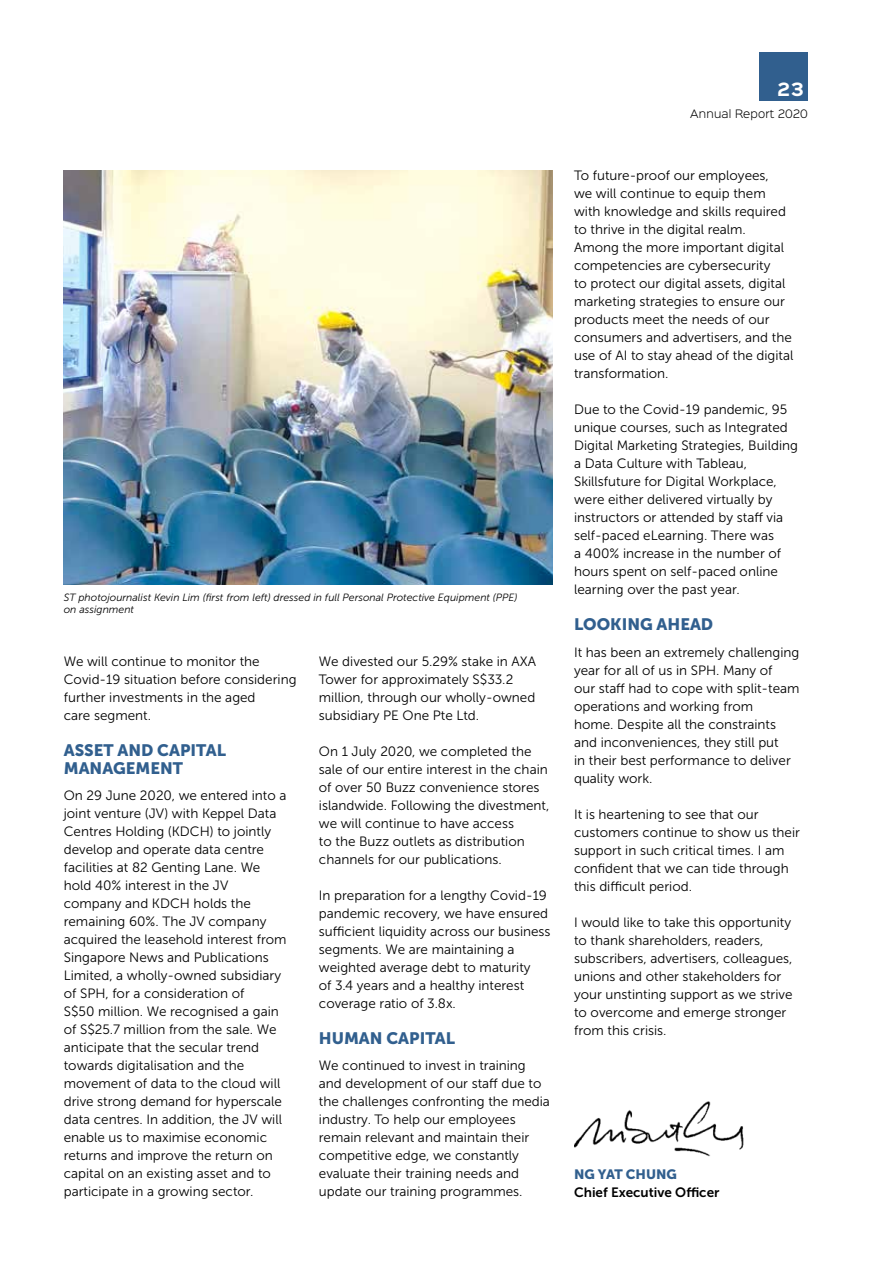
<style>
.page{position:relative;width:893px;height:1263px;background:#fff}
.page>*{position:absolute;margin:0;border:0;box-sizing:border-box;transform-origin:0 0}
.t1{font:16.5px/18px "Museo Sans 900";color:#315f8e}
.t2{font:700 16.5px "Sinkin Sans 700";color:#fff}
.t3{font:13.5px/18px "Museo Sans 300";color:#000}
.t4{font:13.5px "Museo Sans 700";color:#000}
.t5{font:13.5px "Museo Sans 900";color:#315f8e}
.t6{font:italic 10.5px/12.6px "Museo Sans 300";color:#000}
.t7{font:300 10.5px "Sinkin Sans 300";letter-spacing:.02em;color:#000}
</style>
<div class="page">
<img style="left:64px;top:170px;width:489px;height:414px">
<img style="left:574px;top:1102px;width:170px;height:55px">
<div style="left:759px;top:52px;width:49px;height:48px;background:#315f8e"></div>
<p class="t6" style="left:64px;top:591px;width:455px">ST photojournalist Kevin Lim (first from left) dressed in full Personal Protective Equipment (PPE) on assignment</p>
<p class="t3" style="left:64px;top:652px;width:234px">We will continue to monitor the<br>Covid-19 situation before considering further investments in the aged<br>care segment.</p>
<p class="t1" style="left:64px;top:741px;width:164px">ASSET AND CAPITAL<br>MANAGEMENT</p>
<p class="t3" style="left:64px;top:787px;width:224px">On 29 June 2020, we entered into a joint venture (JV) with Keppel Data<br>Centres Holding (KDCH) to jointly develop and operate data centre facilities at 82 Genting Lane. We hold 40% interest in the JV company and KDCH holds the remaining 60%. The JV company acquired the leasehold interest from<br>Singapore News and Publications<br>Limited, a wholly-owned subsidiary of SPH, for a consideration of<br>S$50 million. We recognised a gain of S$25.7 million from the sale. We anticipate that the secular trend towards digitalisation and the movement of data to the cloud will drive strong demand for hyperscale data centres. In addition, the JV will enable us to maximise economic returns and improve the return on capital on an existing asset and to participate in a growing sector.</p>
<p class="t3" style="left:319px;top:652px;width:219px">We divested our 5.29% stake in AXA<br>Tower for approximately S$33.2 million, through our wholly-owned subsidiary PE One Pte Ltd.</p>
<p class="t3" style="left:319px;top:742px;width:232px">On 1 July 2020, we completed the sale of our entire interest in the chain of over 50 Buzz convenience stores islandwide. Following the divestment, we will continue to have access<br>to the Buzz outlets as distribution channels for our publications.</p>
<p class="t3" style="left:319px;top:886px;width:233px">In preparation for a lengthy Covid-19 pandemic recovery, we have ensured sufficient liquidity across our business segments. We are maintaining a weighted average debt to maturity<br>of 3.4 years and a healthy interest coverage ratio of 3.8x.</p>
<p class="t1" style="left:319px;top:1029px;width:138px">HUMAN CAPITAL</p>
<p class="t3" style="left:319px;top:1057px;width:233px">We continued to invest in training and development of our staff due to the challenges confronting the media industry. To help our employees remain relevant and maintain their competitive edge, we constantly evaluate their training needs and update our training programmes.</p>
<p class="t2" style="left:777px;top:81px;width:28px">23</p>
<p class="t7" style="left:690px;top:106px;width:119px">Annual Report 2020</p>
<p class="t3" style="left:574px;top:167px;width:221px">To future-proof our employees,<br>we will continue to equip them with knowledge and skills required to thrive in the digital realm.<br>Among the more important digital competencies are cybersecurity<br>to protect our digital assets, digital marketing strategies to ensure our products meet the needs of our consumers and advertisers, and the use of AI to stay ahead of the digital transformation.</p>
<p class="t3" style="left:574px;top:401px;width:225px">Due to the Covid-19 pandemic, 95 unique courses, such as Integrated Digital Marketing Strategies, Building a Data Culture with Tableau, Skillsfuture for Digital Workplace, were either delivered virtually by instructors or attended by staff via self-paced eLearning. There was<br>a 400% increase in the number of hours spent on self-paced online learning over the past year.</p>
<p class="t1" style="left:574px;top:615px;width:141px">LOOKING AHEAD</p>
<p class="t3" style="left:574px;top:643px;width:227px">It has been an extremely challenging year for all of us in SPH. Many of<br>our staff had to cope with split-team operations and working from<br>home. Despite all the constraints and inconveniences, they still put<br>in their best performance to deliver quality work.</p>
<p class="t3" style="left:574px;top:805px;width:227px">It is heartening to see that our customers continue to show us their support in such critical times. I am confident that we can tide through this difficult period.</p>
<p class="t3" style="left:574px;top:913px;width:220px">I would like to take this opportunity to thank shareholders, readers, subscribers, advertisers, colleagues, unions and other stakeholders for your unstinting support as we strive to overcome and emerge stronger from this crisis.</p>
<p class="t5" style="left:574px;top:1166px;width:104px">NG YAT CHUNG</p>
<p class="t4" style="left:574px;top:1184px;width:147px">Chief Executive Officer</p>
</div>
